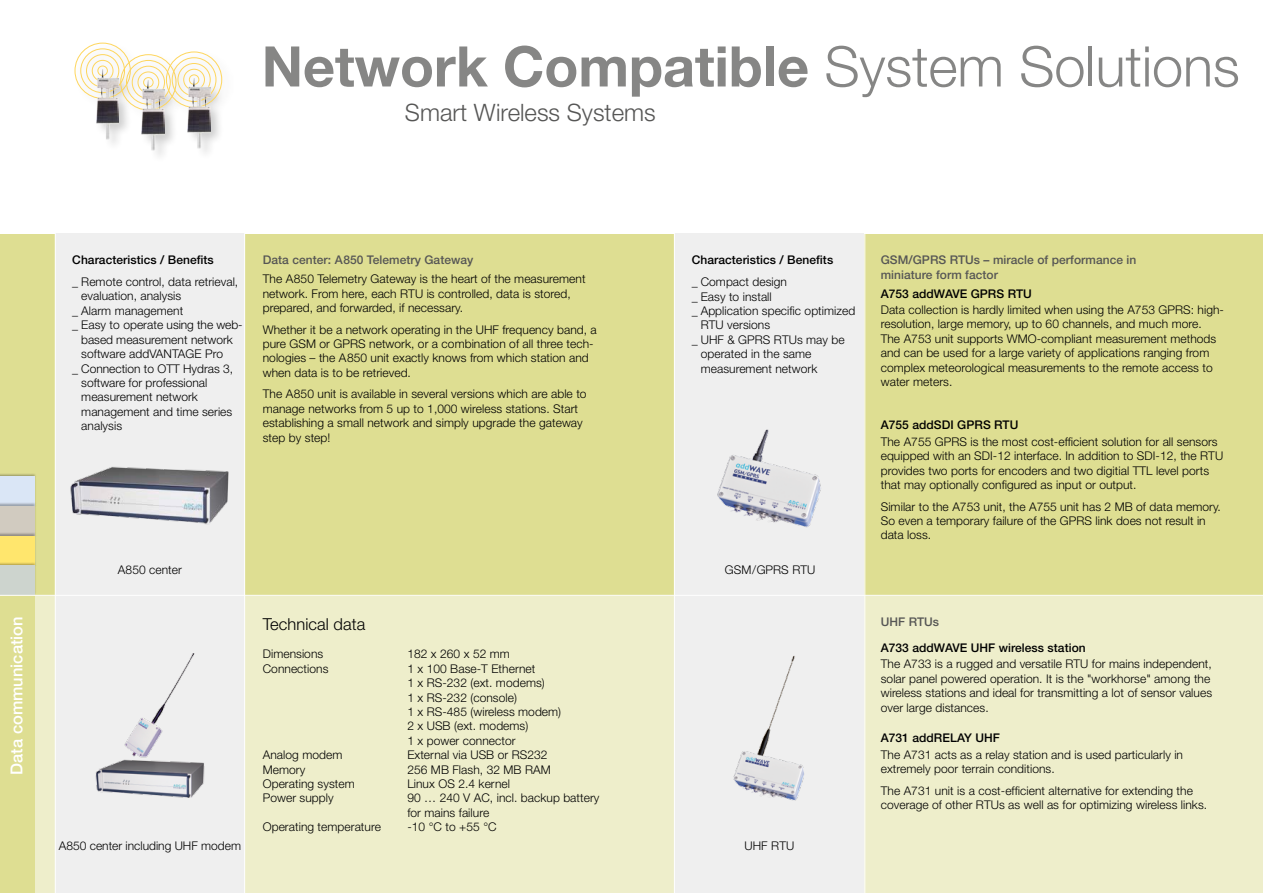
<style>
.page{position:relative;width:1263px;height:893px;background:#fff}
.page>*{position:absolute;margin:0;border:0;box-sizing:border-box;transform-origin:0 0}
.t1{font:700 55.95px "Helvetica Neue LT";letter-spacing:-.005em;color:#868685}
.t2{font:300 24px "Helvetica Neue LT";color:#565655}
.t3{font:500 16.5px "Helvetica Neue LT";color:#fff}
.t4{font:300 16.5px "Helvetica Neue LT";letter-spacing:.005em;color:#000}
.t5{font:300 12px/14.4px "Helvetica Neue LT";letter-spacing:.005em;color:#000}
.t6{font:500 12px "Helvetica Neue LT";letter-spacing:.005em;color:#000}
.t7{font:500 12px/14.4px "Helvetica Neue LT";letter-spacing:.005em;color:#565655}
.s1{font-weight:300}
</style>
<div class="page">
<div style="left:0;top:595px;width:1263px;height:298px;background:#eeeecb"></div>
<div style="left:0;top:234px;width:1263px;height:361px;background:#dede92"></div>
<div style="left:675px;top:234px;width:189px;height:659px;background:#efefef"></div>
<div style="left:55px;top:234px;width:190px;height:659px;background:#efefef"></div>
<div style="left:0;top:595px;width:34px;height:298px;background:#dede92"></div>
<div style="left:0;top:473px;width:36px;height:33px;background:#000;opacity:.3"></div>
<div style="left:0;top:476px;width:34px;height:30px;background:#dae6f6"></div>
<div style="left:0;top:503px;width:36px;height:33px;background:#000;opacity:.3"></div>
<div style="left:0;top:506px;width:34px;height:30px;background:#d1cbc0"></div>
<div style="left:0;top:532px;width:36px;height:34px;background:#000;opacity:.3"></div>
<div style="left:0;top:536px;width:34px;height:29px;background:#ffe66d"></div>
<div style="left:0;top:562px;width:36px;height:34px;background:#000;opacity:.3"></div>
<div style="left:0;top:565px;width:34px;height:30px;background:#cdd4ce"></div>
<img style="left:70px;top:466px;width:159px;height:59px">
<img style="left:95px;top:653px;width:110px;height:144px">
<img style="left:717px;top:429px;width:104px;height:99px">
<img style="left:733px;top:656px;width:71px;height:145px">
<div style="left:73px;top:40px;width:72px;height:112px;background:#000;opacity:.2"></div>
<div style="left:98px;top:66px;width:10px;height:10px;border:1px solid #fed65d;border-radius:50%"></div>
<div style="left:92px;top:60px;width:21px;height:21px;border:1px solid #fed65d;border-radius:50%"></div>
<div style="left:86px;top:54px;width:33px;height:33px;border:1px solid #fed65d;border-radius:50%"></div>
<div style="left:80px;top:49px;width:45px;height:44px;border:1px solid #fed65d;border-radius:50%"></div>
<img style="left:96px;top:69px;width:23px;height:70px">
<div style="left:119px;top:52px;width:72px;height:112px;background:#000;opacity:.2"></div>
<div style="left:143px;top:77px;width:10px;height:10px;border:1px solid #fed65d;border-radius:50%"></div>
<div style="left:138px;top:72px;width:21px;height:21px;border:1px solid #fed65d;border-radius:50%"></div>
<div style="left:132px;top:66px;width:33px;height:33px;border:1px solid #fed65d;border-radius:50%"></div>
<div style="left:126px;top:60px;width:45px;height:45px;border:1px solid #fed65d;border-radius:50%"></div>
<img style="left:142px;top:81px;width:22px;height:70px">
<div style="left:165px;top:49px;width:71px;height:112px;background:#000;opacity:.2"></div>
<div style="left:189px;top:75px;width:10px;height:10px;border:1px solid #fed65d;border-radius:50%"></div>
<div style="left:183px;top:69px;width:22px;height:21px;border:1px solid #fed65d;border-radius:50%"></div>
<div style="left:178px;top:63px;width:33px;height:33px;border:1px solid #fed65d;border-radius:50%"></div>
<div style="left:172px;top:57px;width:44px;height:45px;border:1px solid #fed65d;border-radius:50%"></div>
<div style="left:166px;top:52px;width:56px;height:56px;border:1px solid #fed65d;border-radius:50%"></div>
<img style="left:187px;top:78px;width:23px;height:70px">
<hr style="left:0;top:595px;width:1263px;height:1px;background:#fff">
<hr style="left:864px;top:232px;width:1px;height:661px;background:#fff">
<hr style="left:674px;top:232px;width:1px;height:661px;background:#fff">
<hr style="left:244px;top:233px;width:1px;height:660px;background:#fff">
<hr style="left:55px;top:232px;width:1px;height:661px;background:#fff">
<h1 class="t1" style="left:262px;top:32px;width:980px">Network Compatible <span class="s1">System Solutions</span></h1>
<h2 class="t2" style="left:405px;top:98px;width:252px">Smart Wireless Systems</h2>
<p class="t6" style="left:72px;top:253px;width:143px">Characteristics / Benefits</p>
<p class="t5" style="left:72px;top:274px;width:167px">_ Remote control, data retrieval,</p>
<p class="t5" style="left:81px;top:289px;width:102px">evaluation, analysis</p>
<p class="t5" style="left:72px;top:303px;width:113px">_ Alarm management</p>
<p class="t5" style="left:72px;top:318px;width:172px">_ Easy to operate using the web-</p>
<p class="t5" style="left:81px;top:332px;width:153px">based measurement network</p>
<p class="t5" style="left:81px;top:346px;width:84px">software addVantage</p>
<p class="t5" style="left:205px;top:346px;width:19px">Pro</p>
<p class="t5" style="left:72px;top:361px;width:162px">_ Connection to OTT Hydras 3,</p>
<p class="t5" style="left:81px;top:375px;width:128px">software for professional</p>
<p class="t5" style="left:81px;top:390px;width:118px">measurement network</p>
<p class="t5" style="left:81px;top:404px;width:153px">management and time series</p>
<p class="t5" style="left:81px;top:418px;width:42px">analysis</p>
<p class="t7" style="left:263px;top:253px;width:212px">Data center: A850 Telemetry Gateway</p>
<p class="t5" style="left:263px;top:271px;width:324px">The A850 Telemetry Gateway is the heart of the measurement network. From here, each RTU is controlled, data is stored, prepared, and forwarded, if necessary.</p>
<p class="t5" style="left:263px;top:322px;width:335px">Whether it be a network operating in the UHF frequency band, a pure GSM or GPRS network, or a combination of all three tech&shy;nologies – the A850 unit exactly knows from which station and when data is to be retrieved.</p>
<p class="t5" style="left:263px;top:387px;width:325px">The A850 unit is available in several versions which are able to manage networks from 5 up to 1,000 wireless stations. Start establishing a small network and simply upgrade the gateway step by step!</p>
<p class="t5" style="left:118px;top:562px;width:65px">A850 center</p>
<p class="t6" style="left:692px;top:253px;width:143px">Characteristics / Benefits</p>
<p class="t5" style="left:692px;top:274px;width:97px">_ Compact design</p>
<p class="t5" style="left:692px;top:289px;width:82px">_ Easy to install</p>
<p class="t5" style="left:692px;top:303px;width:165px">_ Application specific optimized</p>
<p class="t5" style="left:701px;top:318px;width:71px">RTU versions</p>
<p class="t5" style="left:692px;top:332px;width:155px">_ UHF &amp; GPRS RTUs may be</p>
<p class="t5" style="left:701px;top:346px;width:112px">operated in the same</p>
<p class="t5" style="left:701px;top:361px;width:118px">measurement network</p>
<p class="t5" style="left:725px;top:562px;width:92px">GSM/GPRS RTU</p>
<p class="t7" style="left:881px;top:253px;width:257px">GSM/GPRS RTUs – miracle of performance in miniature form factor</p>
<p class="t6" style="left:881px;top:286px;width:153px">A753 addWAVE GPRS RTU</p>
<p class="t5" style="left:881px;top:302px;width:345px">Data collection is hardly limited when using the A753 GPRS: high&shy;resolution, large memory, up to 60 channels, and much more.<br>The A753 unit supports WMO-compliant measurement methods and can be used for a large variety of applications ranging from complex meteorological measurements to the remote access to water meters.</p>
<p class="t6" style="left:881px;top:418px;width:139px">A755 addSDI GPRS RTU</p>
<p class="t5" style="left:881px;top:434px;width:344px">The A755 GPRS is the most cost-efficient solution for all sensors equipped with an SDI-12 interface. In addition to SDI-12, the RTU provides two ports for encoders and two digitial TTL level ports that may optionally configured as input or output.</p>
<p class="t5" style="left:881px;top:499px;width:342px">Similar to the A753 unit, the A755 unit has 2 MB of data memory.<br>So even a temporary failure of the GPRS link does not result in data loss.</p>
<h3 class="t3" style="left:7px;top:775px;width:160px;rotate:-90deg">Data communication</h3>
<p class="t7" style="left:881px;top:614px;width:60px">UHF RTUs</p>
<h3 class="t4" style="left:263px;top:614px;width:104px">Technical data</h3>
<p class="t5" style="left:263px;top:647px;width:62px">Dimensions</p>
<p class="t5" style="left:407px;top:647px;width:104px">182 x 260 x 52 mm</p>
<p class="t5" style="left:263px;top:661px;width:67px">Connections</p>
<p class="t5" style="left:407px;top:661px;width:155px">1 x 100 Base-T Ethernet<br>1 x RS-232 (ext. modems)<br>1 x RS-232 (console)<br>1 x RS-485 (wireless modem)<br>2 x USB (ext. modems)<br>1 x power connector</p>
<p class="t5" style="left:263px;top:747px;width:81px">Analog modem</p>
<p class="t5" style="left:407px;top:747px;width:142px">External via USB or RS232</p>
<p class="t5" style="left:263px;top:762px;width:44px">Memory</p>
<p class="t5" style="left:407px;top:762px;width:145px">256 MB Flash, 32 MB RAM</p>
<p class="t5" style="left:263px;top:776px;width:94px">Operating system</p>
<p class="t5" style="left:407px;top:776px;width:104px">Linux OS 2.4 kernel</p>
<p class="t5" style="left:263px;top:791px;width:72px">Power supply</p>
<p class="t5" style="left:407px;top:791px;width:194px">90 … 240 V AC, incl. backup battery for mains failure</p>
<p class="t5" style="left:263px;top:819px;width:120px">Operating temperature</p>
<p class="t5" style="left:407px;top:819px;width:91px">-10 °C to +55 °C</p>
<p class="t6" style="left:881px;top:640px;width:206px">A733 addWAVE UHF wireless station</p>
<p class="t5" style="left:881px;top:657px;width:333px">The A733 is a rugged and versatile RTU for mains independent, solar panel powered operation. It is the "workhorse" among the wireless stations and ideal for transmitting a lot of sensor values over large distances.</p>
<p class="t6" style="left:881px;top:731px;width:121px">A731 addRELAY UHF</p>
<p class="t5" style="left:881px;top:747px;width:304px">The A731 acts as a relay station and is used particularly in extremely poor terrain conditions.</p>
<p class="t5" style="left:881px;top:783px;width:328px">The A731 unit is a cost-efficient alternative for extending the coverage of other RTUs as well as for optimizing wireless links.</p>
<p class="t5" style="left:59px;top:839px;width:184px">A850 center including UHF modem</p>
<p class="t5" style="left:744px;top:839px;width:51px">UHF RTU</p>
</div>
